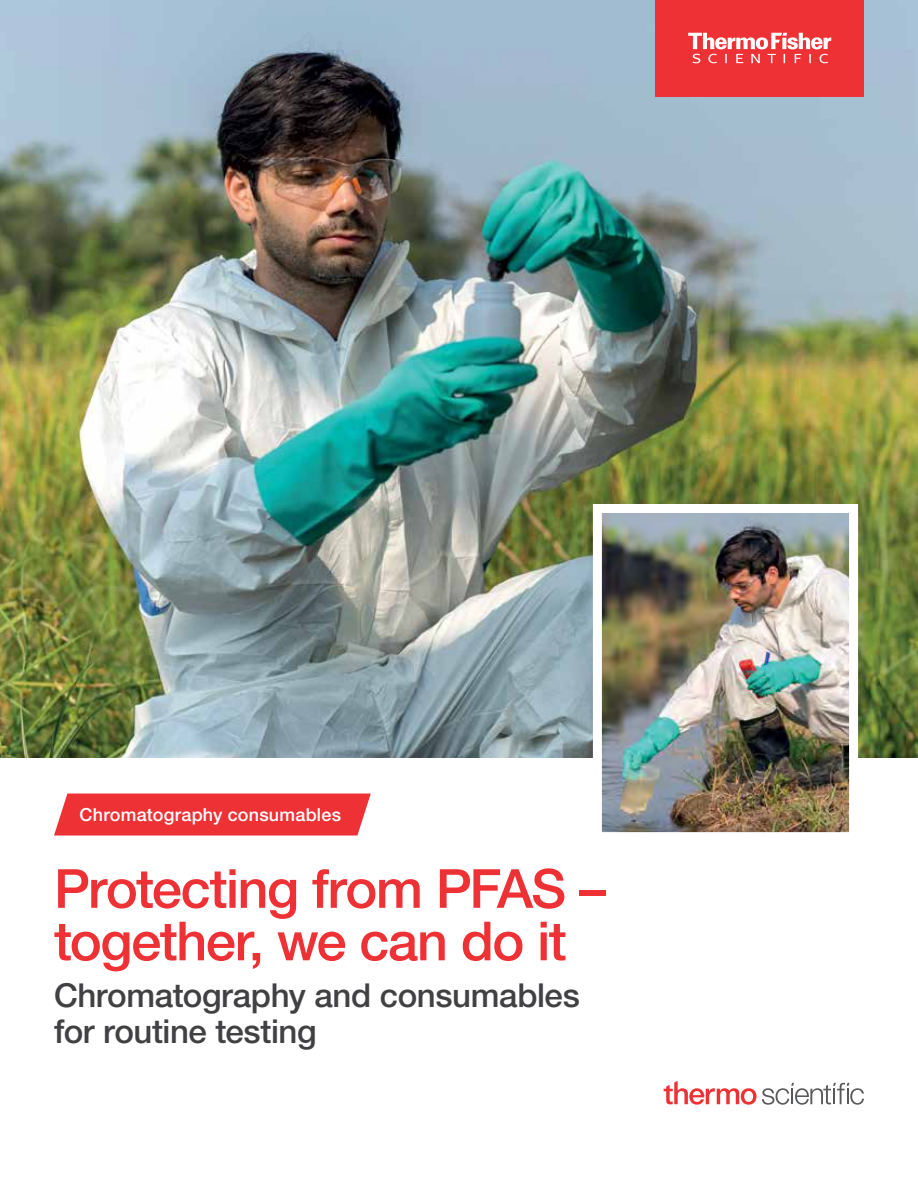
<style>
.page{position:relative;width:918px;height:1188px;background:#fff}
.page>*{position:absolute;margin:0;border:0;box-sizing:border-box;transform-origin:0 0}
.t1{font:500 54px/52.5px "Helvetica Neue LTW1 G";letter-spacing:-.025em;color:#ee3134}
.t2{font:500 33px/36px "Helvetica Neue LTW1 G";letter-spacing:-.01em;color:#414042}
.t3{font:500 18px "Helvetica Neue LTW1 G";letter-spacing:.01em;color:#fff}
</style>
<div class="page">
<img style="left:0;top:0;width:918px;height:758px">
<div style="left:54px;top:794px;width:317px;height:42px;background:#ee3134"></div>
<img style="left:603px;top:514px;width:245px;height:317px">
<div style="left:593px;top:504px;width:265px;height:337px;border:9px solid #fff"></div>
<svg style="left:664px;top:1081px;width:200px;height:24px"></svg>
<div style="left:656px;top:0;width:208px;height:96px;background:#ee3134"></div>
<svg style="left:688px;top:33px;width:143px;height:30px"></svg>
<p class="t3" style="left:80px;top:804px;width:263px">Chromatography consumables</p>
<h1 class="t1" style="left:54px;top:862px;width:554px">Protecting from PFAS – together, we can do it</h1>
<p class="t2" style="left:54px;top:977px;width:527px">Chromatography and consumables for routine testing</p>
</div>
